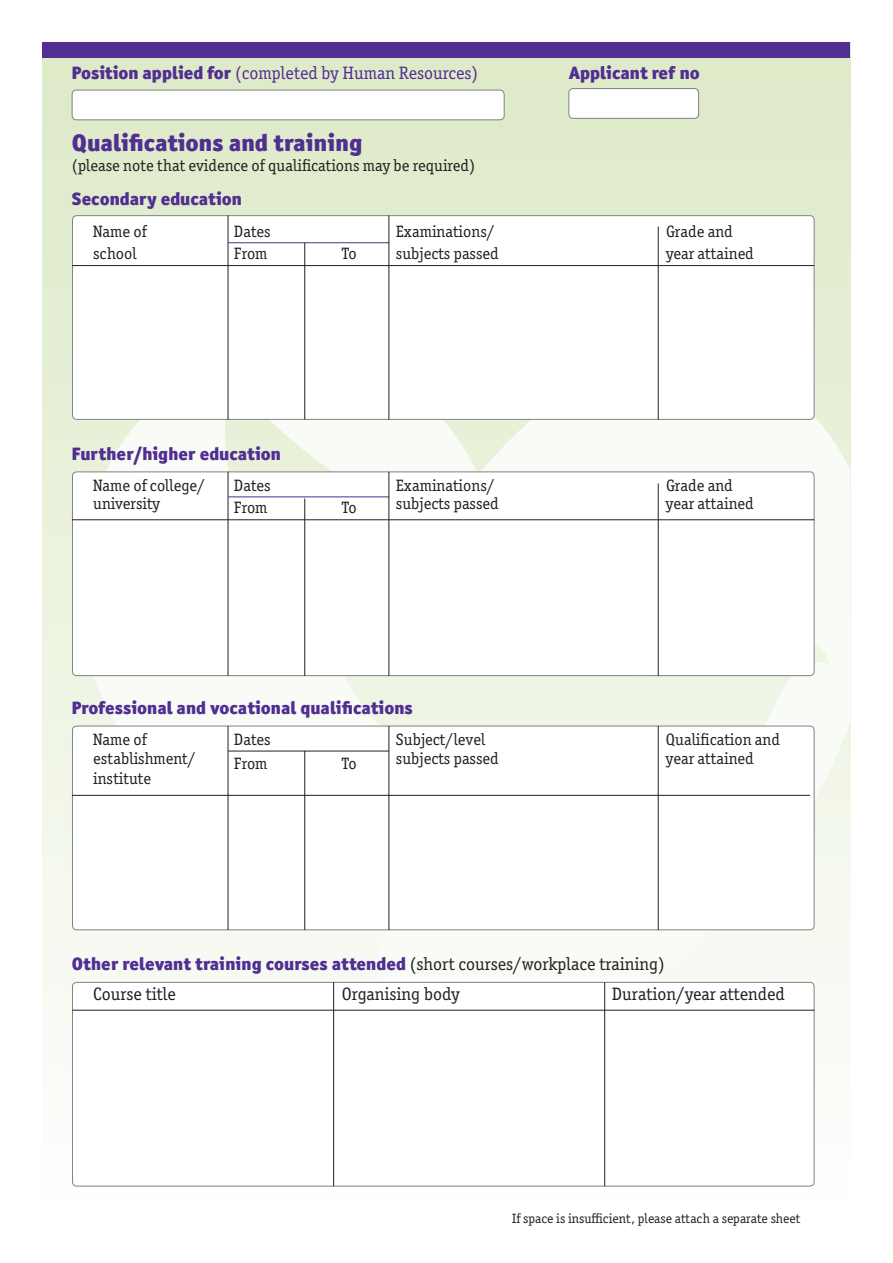
<style>
.page{position:relative;width:893px;height:1263px;background:#fff}
.page>*{position:absolute;margin:0;border:0;box-sizing:border-box;transform-origin:0 0}
.t1{font:900 24px "Officina Sans ITC Std";color:#502e92}
.subhead{font:900 18px "Officina Sans ITC Std";color:#502e92}
.body{font:900 18px "Officina Sans ITC Std";color:#502e92}
.body-2{font:18px "Officina Serif ITC Std";color:#231f20}
.subhead-2{font:18px "Officina Serif ITC Std";color:#502e92}
.body-3{font:16.5px "Officina Serif ITC Std";color:#231f20}
.subhead-3{font:13.5px "Officina Serif ITC Std";color:#231f20}
.s1{font-family:"Officina Sans ITC Std";font-weight:900}
.s2{font-family:"Officina Serif ITC Std";font-weight:400;color:#231f20}
</style>
<div class="page">
<div style="left:43px;top:43px;width:807px;height:1166px;background:linear-gradient(to bottom,#dce9c6,#fefefe)"></div>
<div style="left:43px;top:43px;width:807px;height:15px;background:#502e92"></div>
<svg style="left:79px;top:347px;width:771px;height:712px;fill:#f9fbf6"></svg>
<div style="left:72px;top:216px;width:742px;height:203px;background:#fff;border-radius:4px"></div>
<div style="left:72px;top:215px;width:742px;height:205px;border:1px solid #808285;border-radius:4px"></div>
<div style="left:72px;top:472px;width:742px;height:204px;background:#fff;border-radius:4px"></div>
<div style="left:72px;top:472px;width:742px;height:204px;border:1px solid #808285;border-radius:4px"></div>
<div style="left:72px;top:726px;width:742px;height:204px;background:#fff;border-radius:4px"></div>
<div style="left:72px;top:726px;width:742px;height:204px;border:1px solid #808285;border-radius:4px"></div>
<div style="left:72px;top:982px;width:742px;height:204px;background:#fff;border-radius:4px"></div>
<div style="left:72px;top:982px;width:742px;height:204px;border:1px solid #808285;border-radius:4px"></div>
<hr style="left:228px;top:215px;width:1px;height:205px;background:#231f20">
<hr style="left:228px;top:472px;width:1px;height:204px;background:#231f20">
<hr style="left:228px;top:726px;width:1px;height:204px;background:#231f20">
<hr style="left:304px;top:243px;width:1px;height:177px;background:#231f20">
<hr style="left:304px;top:498px;width:1px;height:178px;background:#231f20">
<hr style="left:304px;top:751px;width:1px;height:179px;background:#231f20">
<hr style="left:228px;top:242px;width:161px;height:1px;background:#502e92">
<hr style="left:228px;top:497px;width:161px;height:1px;background:#502e92">
<hr style="left:228px;top:751px;width:161px;height:1px;background:#231f20">
<hr style="left:72px;top:1010px;width:742px;height:1px;background:#231f20">
<hr style="left:389px;top:215px;width:1px;height:205px;background:#231f20">
<hr style="left:389px;top:472px;width:1px;height:204px;background:#231f20">
<hr style="left:389px;top:726px;width:1px;height:204px;background:#231f20">
<hr style="left:333px;top:982px;width:1px;height:204px;background:#231f20">
<hr style="left:658px;top:226px;width:1px;height:194px;background:#231f20">
<hr style="left:658px;top:483px;width:1px;height:193px;background:#231f20">
<hr style="left:658px;top:726px;width:1px;height:204px;background:#231f20">
<hr style="left:604px;top:982px;width:1px;height:204px;background:#231f20">
<hr style="left:72px;top:265px;width:742px;height:1px;background:#231f20">
<hr style="left:72px;top:519px;width:742px;height:1px;background:#231f20">
<hr style="left:72px;top:795px;width:738px;height:1px;background:#231f20">
<div style="left:72px;top:90px;width:432px;height:30px;background:#fff;border-radius:4px"></div>
<div style="left:72px;top:90px;width:432px;height:30px;border:1px solid #808285;border-radius:4px"></div>
<div style="left:569px;top:89px;width:130px;height:29px;background:#fff;border-radius:4px"></div>
<div style="left:569px;top:88px;width:130px;height:31px;border:1px solid #808285;border-radius:4px"></div>
<p class="subhead-2" style="left:72px;top:62px;width:408px"><span class="s1">Position applied for</span> (completed by Human Resources)</p>
<p class="subhead" style="left:569px;top:61px;width:133px">Applicant ref no</p>
<p class="t1" style="left:72px;top:127px;width:292px">Qualifications and training</p>
<p class="body-3" style="left:72px;top:156px;width:405px">(please note that evidence of qualifications may be required)</p>
<p class="subhead" style="left:72px;top:187px;width:172px">Secondary education</p>
<p class="body-3" style="left:93px;top:221px;width:55px">Name of</p>
<p class="body-3" style="left:234px;top:221px;width:38px">Dates</p>
<p class="body-3" style="left:396px;top:221px;width:101px">Examinations/</p>
<p class="body-3" style="left:666px;top:221px;width:68px">Grade and</p>
<p class="body-3" style="left:93px;top:244px;width:45px">school</p>
<p class="body-3" style="left:234px;top:244px;width:35px">From</p>
<p class="body-3" style="left:342px;top:244px;width:16px">To</p>
<p class="body-3" style="left:396px;top:244px;width:104px">subjects passed</p>
<p class="body-3" style="left:666px;top:244px;width:89px">year attained</p>
<p class="subhead" style="left:72px;top:442px;width:211px">Further/higher education</p>
<p class="body-3" style="left:93px;top:476px;width:114px">Name of college/</p>
<p class="body-3" style="left:234px;top:476px;width:38px">Dates</p>
<p class="body-3" style="left:396px;top:476px;width:101px">Examinations/</p>
<p class="body-3" style="left:666px;top:476px;width:68px">Grade and</p>
<p class="body-3" style="left:93px;top:494px;width:68px">university</p>
<p class="body-3" style="left:234px;top:498px;width:35px">From</p>
<p class="body-3" style="left:342px;top:498px;width:16px">To</p>
<p class="body-3" style="left:396px;top:494px;width:104px">subjects passed</p>
<p class="body-3" style="left:666px;top:494px;width:89px">year attained</p>
<p class="subhead" style="left:72px;top:696px;width:342px">Professional and vocational qualifications</p>
<p class="body-3" style="left:93px;top:730px;width:55px">Name of</p>
<p class="body-3" style="left:234px;top:730px;width:38px">Dates</p>
<p class="body-3" style="left:396px;top:730px;width:91px">Subject/level</p>
<p class="body-3" style="left:666px;top:730px;width:116px">Qualification and</p>
<p class="body-3" style="left:93px;top:749px;width:104px">establishment/</p>
<p class="body-3" style="left:234px;top:754px;width:35px">From</p>
<p class="body-3" style="left:342px;top:754px;width:16px">To</p>
<p class="body-3" style="left:396px;top:749px;width:104px">subjects passed</p>
<p class="body-3" style="left:666px;top:749px;width:89px">year attained</p>
<p class="body-3" style="left:93px;top:769px;width:59px">institute</p>
<p class="body" style="left:72px;top:952px;width:594px">Other relevant training courses attended <span class="s2">(short courses/workplace training)</span></p>
<p class="body-2" style="left:93px;top:983px;width:84px">Course title</p>
<p class="body-2" style="left:342px;top:983px;width:119px">Organising body</p>
<p class="body-2" style="left:612px;top:983px;width:174px">Duration/year attended</p>
<p class="subhead-3" style="left:512px;top:1211px;width:290px">If space is insufficient, please attach a separate sheet</p>
</div>
